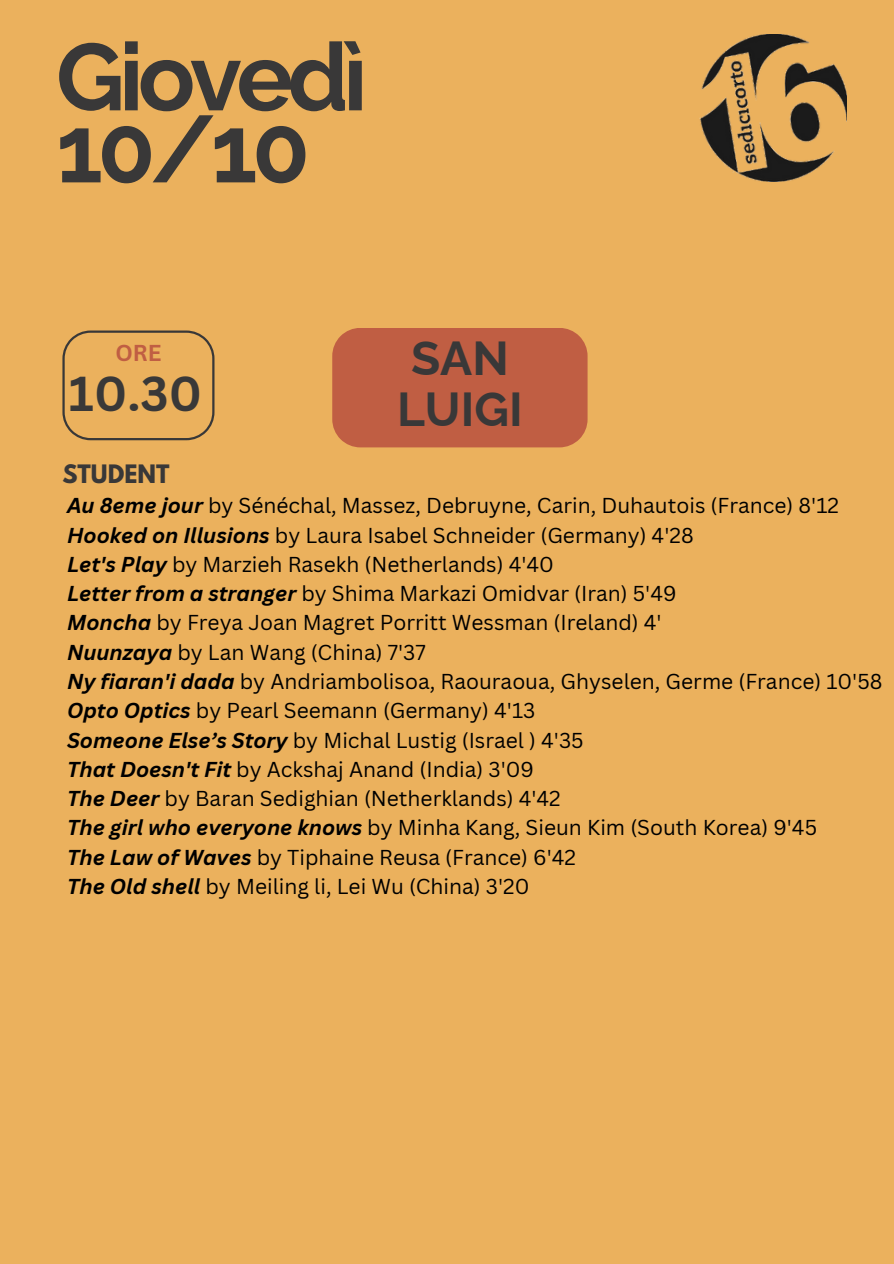
<style>
.page{position:relative;width:894px;height:1264px;background:#fff}
.page>*{position:absolute;margin:0;border:0;box-sizing:border-box;transform-origin:0 0}
.t1{font:700 94.5px/72px "Raleway";letter-spacing:-.055em;color:#393838}
.t2{font:700 47.7px/50.7px "Raleway";color:#393838}
.t3{font:700 47.7px "Canva Sans";color:#393838}
.t4{font:700 22.5px "League Spartan";color:#393838}
.t5{font:700 22.35px "Canva Sans";color:#c05e43}
.t6{font:21px "Canva Sans";color:#000}
.s1{font-weight:700;font-style:italic}
</style>
<div class="page">
<div style="left:0;top:0;width:893px;height:1263px;background:#ebb15d"></div>
<svg style="left:62px;top:330px;width:152px;height:110px"></svg>
<div style="left:332px;top:328px;width:255px;height:119px;background:#c05e43"></div>
<img style="left:699px;top:34px;width:147px;height:148px">
<h2 class="t1" style="left:56px;top:41px;width:313px">Giovedì<br>10/10</h2>
<h3 class="t5" style="left:115px;top:337px;width:48px">ORE</h3>
<p class="t3" style="left:69px;top:360px;width:134px">10.30</p>
<h1 class="t4" style="left:62px;top:463px;width:108px">STUDENT</h1>
<h2 class="t2" style="left:397px;top:333px;width:127px">SAN<br>LUIGI</h2>
<h3 class="t6" style="left:67px;top:491px;width:773px"><span class="s1">Au 8eme jour</span> by Sénéchal, Massez, Debruyne, Carin, Duhautois (France) 8'12</h3>
<p class="t6" style="left:67px;top:520px;width:628px"><span class="s1">Hooked on Illusions</span> by Laura Isabel Schneider (Germany) 4'28</p>
<p class="t6" style="left:67px;top:549px;width:488px"><span class="s1">Let's Play</span> by Marzieh Rasekh (Netherlands) 4'40</p>
<p class="t6" style="left:67px;top:578px;width:611px"><span class="s1">Letter from a stranger</span> by Shima Markazi Omidvar (Iran) 5'49</p>
<p class="t6" style="left:67px;top:608px;width:596px"><span class="s1">Moncha</span> by Freya Joan Magret Porritt Wessman (Ireland) 4'</p>
<p class="t6" style="left:67px;top:637px;width:360px"><span class="s1">Nuunzaya</span> by Lan Wang (China) 7'37</p>
<p class="t6" style="left:67px;top:666px;width:816px"><span class="s1">Ny fiaran'i dada</span> by Andriambolisoa, Raouraoua, Ghyselen, Germe (France) 10'58</p>
<p class="t6" style="left:67px;top:695px;width:469px"><span class="s1">Opto Optics</span> by Pearl Seemann (Germany) 4'13</p>
<p class="t6" style="left:67px;top:725px;width:518px"><span class="s1">Someone Else’s Story</span> by Michal Lustig (Israel ) 4'35</p>
<p class="t6" style="left:67px;top:754px;width:468px"><span class="s1">That Doesn't Fit</span> by Ackshaj Anand (India) 3'09</p>
<p class="t6" style="left:67px;top:783px;width:495px"><span class="s1">The Deer</span> by Baran Sedighian (Netherklands) 4'42</p>
<p class="t6" style="left:67px;top:812px;width:751px"><span class="s1">The girl who everyone knows</span> by Minha Kang, Sieun Kim (South Korea) 9'45</p>
<p class="t6" style="left:67px;top:842px;width:510px"><span class="s1">The Law of Waves</span> by Tiphaine Reusa (France) 6'42</p>
<p class="t6" style="left:67px;top:871px;width:464px"><span class="s1">The Old shell</span> by Meiling li, Lei Wu (China) 3'20</p>
</div>
